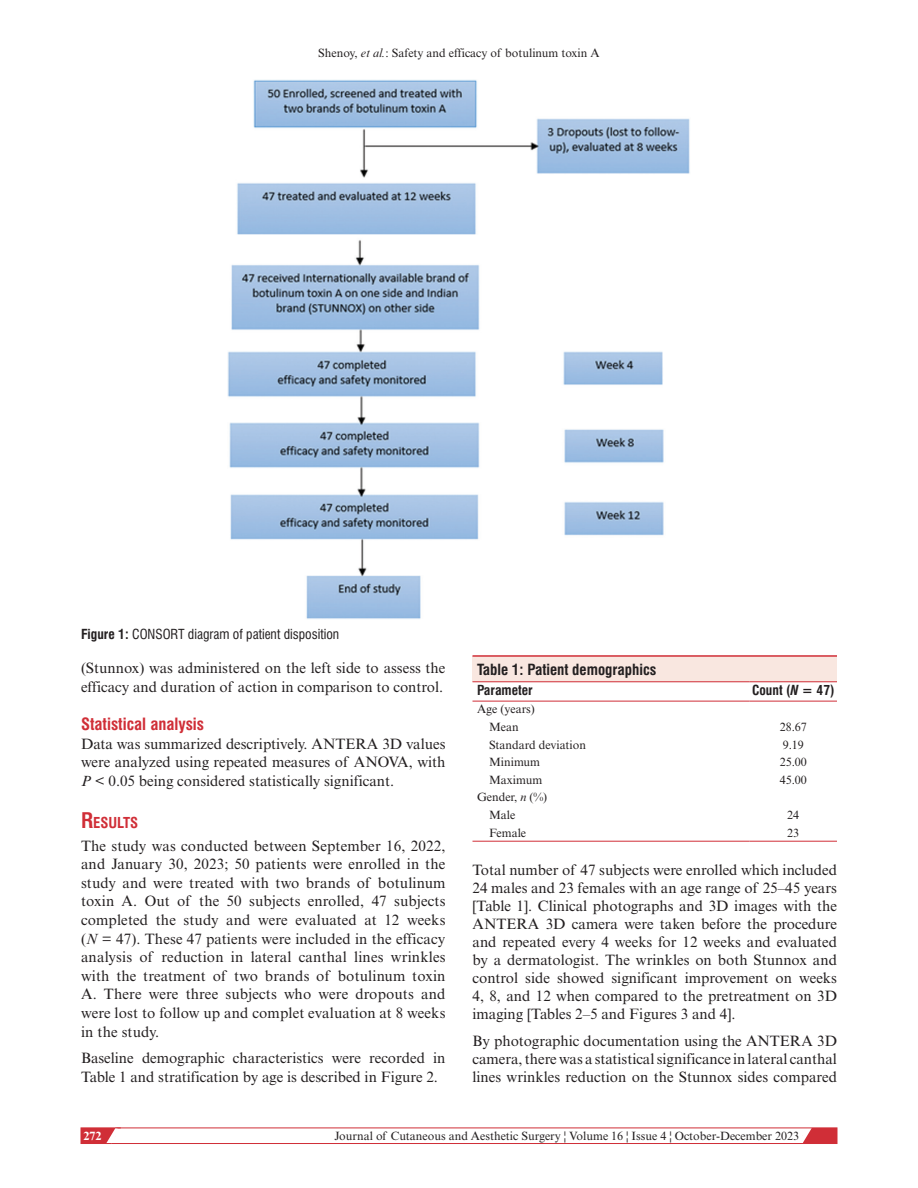
<style>
.page{position:relative;width:918px;height:1188px;background:#fff}
.page>*{position:absolute;margin:0;border:0;box-sizing:border-box;transform-origin:0 0}
.t1{font:700 condensed 16.5px "Swiss 721 BT";color:#d02e37}
.t2{font:15px/18.6px "Times New Roman MT Std";color:#231f20;text-align:justify}
.t3{font:700 condensed 15px "Swiss 721 BT";color:#231f20}
.t4{font:700 condensed 14.7px "Swiss 721 BT";color:#d02e37}
.t5{font:condensed 13.5px "Swiss 721 BT";color:#231f20}
.t6{font:700 condensed 13.5px "Swiss 721 BT";color:#231f20}
.t7{font:12px/17.5px "Times New Roman MT Std";color:#231f20;text-align:center}
.t8{font:700 12px "Times New Roman MT Std";color:#fff}
.s1{font-style:italic}
.s2{font-weight:700}
.s3{font-size:21px}
</style>
<div class="page">
<svg style="left:798px;top:1127px;width:39px;height:15px"></svg>
<div style="left:81px;top:1128px;width:756px;height:16px;border:1px solid #d02e37"></div>
<svg style="left:81px;top:1127px;width:40px;height:17px"></svg>
<img style="left:228px;top:80px;width:462px;height:539px">
<div style="left:472px;top:656px;width:365px;height:26px;background:#f9e7e0"></div>
<hr style="left:472px;top:655px;width:365px;height:2px;background:#d02e37">
<hr style="left:472px;top:681px;width:278px;height:1px;background:#d02e37">
<hr style="left:472px;top:701px;width:278px;height:1px;background:#d02e37">
<hr style="left:750px;top:681px;width:87px;height:1px;background:#d02e37">
<hr style="left:750px;top:701px;width:87px;height:1px;background:#d02e37">
<hr style="left:472px;top:841px;width:278px;height:1px;background:#d02e37">
<hr style="left:750px;top:841px;width:87px;height:1px;background:#d02e37">
<p class="t7" style="left:318px;top:44px;width:283px">Shenoy, <span class="s1">et al.</span>: Safety and efficacy of botulinum toxin A</p>
<p class="t5" style="left:81px;top:626px;width:260px"><span class="s2">Figure 1:</span> CONSORT diagram of patient disposition</p>
<p class="t2" style="left:81px;top:659px;width:366px">(Stunnox) was administered on the left side to assess the efficacy and duration of action in comparison to control.</p>
<p class="t1" style="left:81px;top:714px;width:125px">Statistical analysis</p>
<p class="t2" style="left:81px;top:734px;width:366px">Data was summarized descriptively. ANTERA 3D values were analyzed using repeated measures of ANOVA, with <span class="s1">P</span> &lt; 0.05 being considered statistically significant.</p>
<p class="t4" style="left:81px;top:814px;width:59px"><span class="s3">R</span>ESULTS</p>
<p class="t2" style="left:81px;top:836px;width:366px">The study was conducted between September 16, 2022, and January 30, 2023; 50 patients were enrolled in the study and were treated with two brands of botulinum toxin A. Out of the 50 subjects enrolled, 47 subjects completed the study and were evaluated at 12 weeks (<span class="s1">N</span> = 47). These 47 patients were included in the efficacy analysis of reduction in lateral canthal lines wrinkles with the treatment of two brands of botulinum toxin A. There were three subjects who were dropouts and were lost to follow up and complet evaluation at 8 weeks in the study.</p>
<p class="t2" style="left:81px;top:1049px;width:366px">Baseline demographic characteristics were recorded in<br>Table 1 and stratification by age is described in Figure 2.</p>
<p class="t3" style="left:477px;top:661px;width:181px">Table 1: Patient demographics</p>
<p class="t6" style="left:477px;top:682px;width:57px">Parameter</p>
<p class="t6" style="left:752px;top:682px;width:84px">Count (<span class="s1">N</span> = 47)</p>
<p class="t7" style="left:477px;top:701px;width:59px">Age (years)<br>Mean</p>
<p class="t7" style="left:780px;top:718px;width:29px">28.67</p>
<p class="t7" style="left:489px;top:736px;width:99px">Standard deviation</p>
<p class="t7" style="left:783px;top:736px;width:23px">9.19</p>
<p class="t7" style="left:489px;top:753px;width:53px">Minimum</p>
<p class="t7" style="left:780px;top:753px;width:29px">25.00</p>
<p class="t7" style="left:489px;top:771px;width:55px">Maximum</p>
<p class="t7" style="left:780px;top:771px;width:29px">45.00</p>
<p class="t7" style="left:489px;top:789px;width:60px;text-align:left;text-indent:-12px">Gender, <span class="s1">n</span> (%)<br>Male</p>
<p class="t7" style="left:787px;top:806px;width:13px">24</p>
<p class="t7" style="left:489px;top:824px;width:39px">Female</p>
<p class="t7" style="left:787px;top:824px;width:13px">23</p>
<p class="t2" style="left:472px;top:861px;width:366px;line-height:18px">Total number of 47 subjects were enrolled which included 24 males and 23 females with an age range of 25–45 years [Table 1]. Clinical photographs and 3D images with the ANTERA 3D camera were taken before the procedure and repeated every 4 weeks for 12 weeks and evaluated by a dermatologist. The wrinkles on both Stunnox and control side showed significant improvement on weeks 4, 8, and 12 when compared to the pretreatment on 3D imaging [Tables 2–5 and Figures 3 and 4].</p>
<p class="t2" style="left:472px;top:1032px;width:366px;line-height:18.1px">By photographic documentation using the ANTERA 3D camera, there was a statistical significance in lateral canthal lines wrinkles reduction on the Stunnox sides compared</p>
<p class="t8" style="left:83px;top:1128px;width:19px">272</p>
<p class="t7" style="left:335px;top:1127px;width:466px">Journal of Cutaneous and Aesthetic Surgery ¦ Volume 16 ¦ Issue 4 ¦ October-December 2023</p>
</div>
